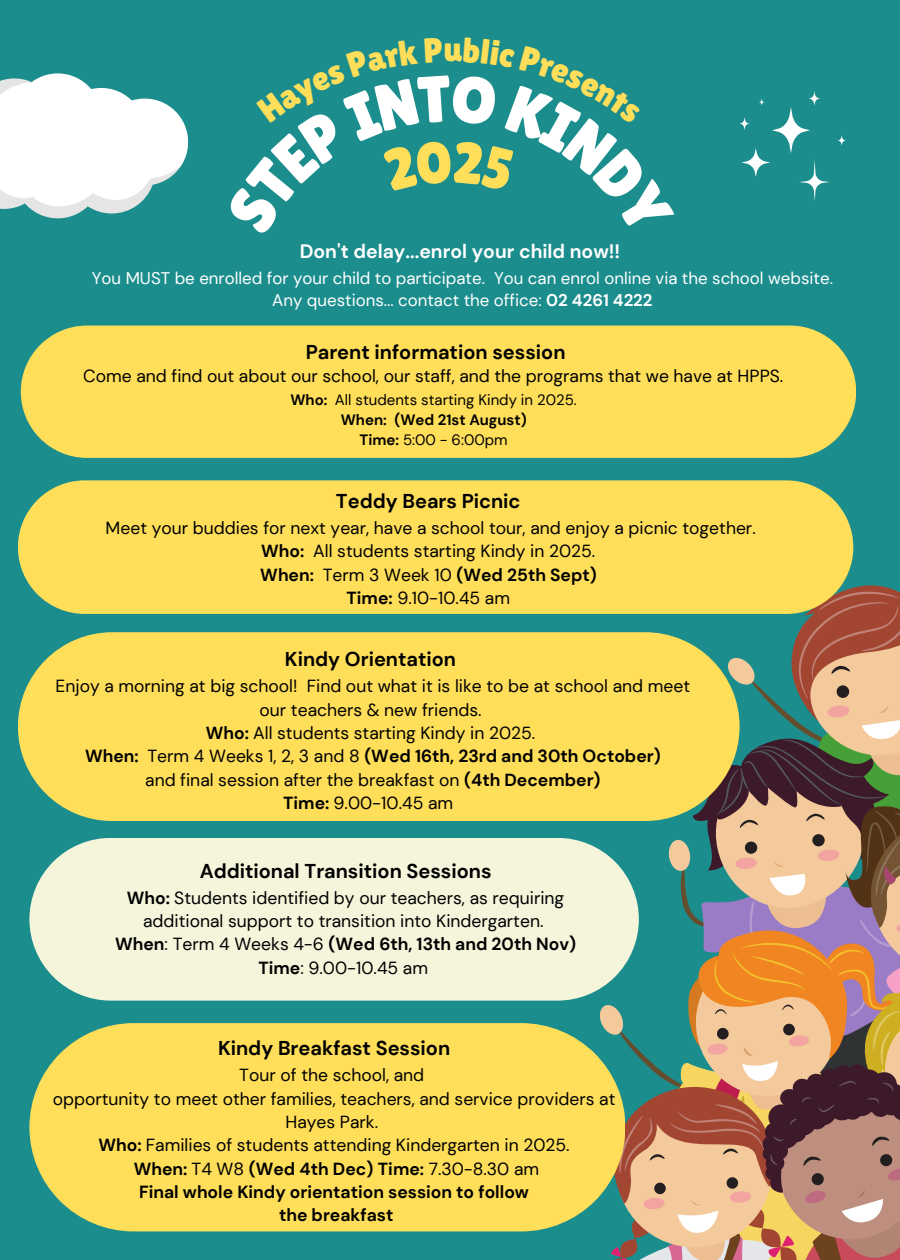
<style>
.page{position:relative;width:900px;height:1260px;background:#1c8d8d}
.page>*{position:absolute;margin:0;border:0;box-sizing:border-box;transform-origin:0 0}
.t1{font:700 20px "DM Sans";color:#000}
.t2{font:700 19.25px "DM Sans";color:#fff}
.t3{font:17.5px/23.2px "DM Sans";color:#000;text-align:center}
.t4{font:16.75px/22.5px "DM Sans";color:#fff;text-align:center}
.t5{font:15px/20px "DM Sans";color:#000;text-align:center}
.s1{font-weight:700}
</style>
<div class="page">
<svg style="left:600px;top:584px;width:300px;height:676px"></svg>
<div style="left:18px;top:480px;width:835px;height:134px;background:#ffde59"></div>
<div style="left:18px;top:632px;width:722px;height:189px;background:#ffde59;border-radius:94px"></div>
<svg style="left:29px;top:1023px;width:596px;height:208px;background:#eed75c"></svg>
<svg style="left:0;top:73px;width:187px;height:145px"></svg>
<div style="left:29px;top:838px;width:610px;height:163px;background:#f5f5dc"></div>
<svg style="left:838px;top:135px;width:8px;height:11px"></svg>
<svg style="left:740px;top:91px;width:90px;height:110px"></svg>
<div style="left:21px;top:326px;width:835px;height:132px;background:#ffde59;border-radius:66px"></div>
<p class="t2" style="left:300px;top:239px;width:322px">Don't delay...enrol your child now!!</p>
<p class="t4" style="left:92px;top:267px;width:743px">You MUST be enrolled for your child to participate. You can enrol online via the school website.<br>Any questions... contact the office: <span class="s1">02 4261 4222</span></p>
<p class="t1" style="left:306px;top:339px;width:261px">Parent information session</p>
<p class="t3" style="left:83px;top:365px;width:702px">Come and find out about our school, our staff, and the programs that we have at HPPS.</p>
<p class="t5" style="left:290px;top:390px;width:288px"><span class="s1">Who:</span> All students starting Kindy in 2025.<br><span class="s1">When: (Wed 21st August)<br>Time:</span> 5:00 - 6:00pm</p>
<p class="t1" style="left:336px;top:488px;width:186px">Teddy Bears Picnic</p>
<p class="t3" style="left:106px;top:517px;width:652px">Meet your buddies for next year, have a school tour, and enjoy a picnic together.<br><span class="s1">Who:</span> All students starting Kindy in 2025.<br><span class="s1">When:</span> Term 3 Week 10 <span class="s1">(Wed 25th Sept)<br>Time:</span> 9.10-10.45 am</p>
<p class="t1" style="left:285px;top:646px;width:173px">Kindy Orientation</p>
<p class="t3" style="left:56px;top:675px;width:636px">Enjoy a morning at big school! Find out what it is like to be at school and meet our teachers &amp; new friends.<br><span class="s1">Who:</span> All students starting Kindy in 2025.<br><span class="s1">When:</span> Term 4 Weeks 1, 2, 3 and 8 <span class="s1">(Wed 16th, 23rd and 30th October)<br></span>and final session after the breakfast on <span class="s1">(4th December)<br>Time:</span> 9.00-10.45 am</p>
<p class="t1" style="left:200px;top:858px;width:293px">Additional Transition Sessions</p>
<p class="t3" style="left:115px;top:886px;width:462px"><span class="s1">Who:</span> Students identified by our teachers, as requiring additional support to transition into Kindergarten.<br><span class="s1">When</span>: Term 4 Weeks 4-6 <span class="s1">(Wed 6th, 13th and 20th Nov)<br>Time</span>: 9.00-10.45 am</p>
<p class="t1" style="left:218px;top:1035px;width:234px">Kindy Breakfast Session</p>
<p class="t3" style="left:53px;top:1064px;width:564px">Tour of the school, and<br>opportunity to meet other families, teachers, and service providers at Hayes Park.<br><span class="s1">Who:</span> Families of students attending Kindergarten in 2025.<br><span class="s1">When:</span> T4 W8 <span class="s1">(Wed 4th Dec) Time:</span> 7.30-8.30 am<br><span class="s1">Final whole Kindy orientation session to follow<br>the breakfast</span></p>
</div>
